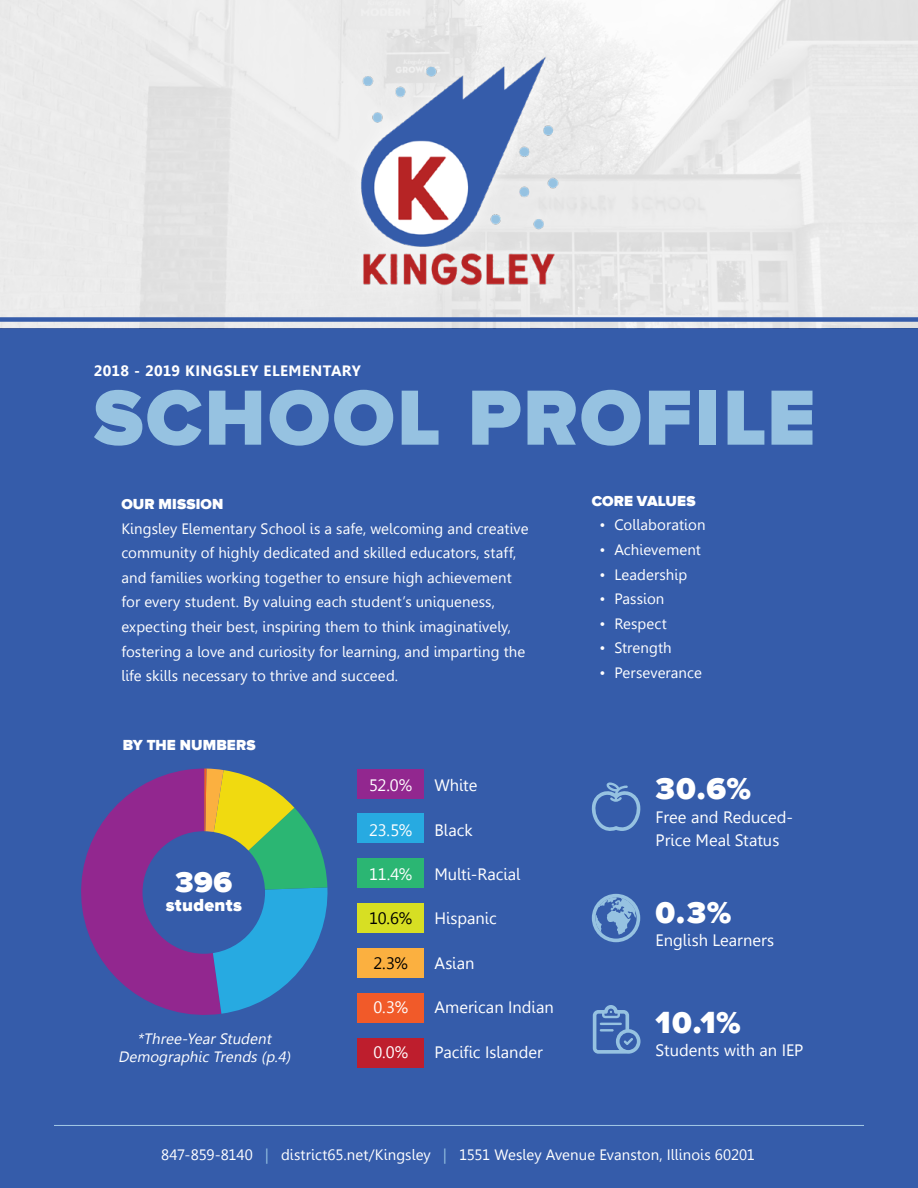
<style>
.page{position:relative;width:918px;height:1188px;background:#fff}
.page>*{position:absolute;margin:0;border:0;box-sizing:border-box;transform-origin:0 0}
.t1{font:900 81px "Proxima NW01";letter-spacing:.03em;color:#96c2e1}
.t2{font:900 31.5px "Proxima NW01";color:#fff}
.t3{font:900 30px "Proxima NW01";color:#fff}
.t4{font:900 18px "Proxima NW01";letter-spacing:.02em;color:#fff}
.t5{font:16.5px/23.2px "Leelawadee";color:#fff}
.t6{font:16.5px "Leelawadee";color:#000}
.t7{font:15px/24.6px "Leelawadee";letter-spacing:.005em;color:#fff}
.t8{font:italic 15px/18.6px "Leelawadee";color:#fff;text-align:center}
.t9{font:900 15px "Proxima NW01";letter-spacing:.01em;color:#fff}
.t10{font:700 15px "Leelawadee";letter-spacing:.025em;color:#fff}
.s1{color:#96c2e1}
</style>
<div class="page">
<div style="left:0;top:328px;width:918px;height:860px;background:#355caa"></div>
<svg style="left:81px;top:769px;width:247px;height:246px"></svg>
<svg style="left:0;top:0;width:918px;height:328px;fill:#ebebeb"></svg>
<div style="left:343px;top:41px;width:232px;height:261px;background:#fff;opacity:.85"></div>
<img style="left:356px;top:52px;width:206px;height:236px">
<div style="left:0;top:317px;width:918px;height:5px;background:#355caa"></div>
<div style="left:143px;top:831px;width:122px;height:123px;background:#355caa;border-radius:50%"></div>
<div style="left:357px;top:1038px;width:66px;height:30px;background:#be1e2d"></div>
<div style="left:357px;top:993px;width:66px;height:30px;background:#f15a29"></div>
<div style="left:357px;top:948px;width:66px;height:30px;background:#fbb040"></div>
<div style="left:357px;top:903px;width:66px;height:30px;background:#d7df23"></div>
<div style="left:357px;top:858px;width:66px;height:30px;background:#2bb673"></div>
<div style="left:357px;top:813px;width:66px;height:30px;background:#27aae1"></div>
<div style="left:357px;top:769px;width:66px;height:29px;background:#92278f"></div>
<svg style="left:591px;top:782px;width:50px;height:49px"></svg>
<svg style="left:593px;top:1005px;width:48px;height:49px"></svg>
<hr style="left:600px;top:1023px;width:22px;height:2px;background:#96c2e1">
<hr style="left:600px;top:1029px;width:14px;height:3px;background:#96c2e1">
<svg style="left:592px;top:894px;width:48px;height:48px"></svg>
<hr style="left:54px;top:1125px;width:810px;height:1px;background:#a6cbe6">
<p class="t10" style="left:94px;top:362px;width:269px">2018 - 2019 KINGSLEY ELEMENTARY</p>
<h1 class="t1" style="left:94px;top:371px;width:723px">SCHOOL PROFILE</h1>
<p class="t9" style="left:121px;top:495px;width:104px">OUR MISSION</p>
<p class="t7" style="left:121px;top:516px;width:409px">Kingsley Elementary School is a safe, welcoming and creative community of highly dedicated and skilled educators, staff, and families working together to ensure high achievement for every student. By valuing each student’s uniqueness, expecting their best, inspiring them to think imaginatively, fostering a love and curiosity for learning, and imparting the life skills necessary to thrive and succeed.</p>
<p class="t9" style="left:123px;top:736px;width:134px">BY THE NUMBERS</p>
<h3 class="t3" style="left:175px;top:865px;width:59px">396</h3>
<p class="t4" style="left:166px;top:894px;width:78px">students</p>
<p class="t8" style="left:118px;top:1029px;width:177px">*Three-Year Student<br>Demographic Trends (p.4)</p>
<p class="t5" style="left:369px;top:774px;width:45px">52.0%</p>
<p class="t5" style="left:369px;top:818px;width:45px">23.5%</p>
<p class="t5" style="left:369px;top:863px;width:45px">11.4%</p>
<p class="t6" style="left:369px;top:909px;width:44px">10.6%</p>
<p class="t6" style="left:373px;top:953px;width:36px">2.3%</p>
<p class="t5" style="left:373px;top:996px;width:36px">0.3%</p>
<p class="t5" style="left:373px;top:1040px;width:36px">0.0%</p>
<p class="t5" style="left:434px;top:774px;width:44px">White</p>
<p class="t5" style="left:434px;top:818px;width:40px">Black</p>
<p class="t5" style="left:434px;top:863px;width:88px">Multi-Racial</p>
<p class="t5" style="left:434px;top:907px;width:64px">Hispanic</p>
<p class="t5" style="left:434px;top:951px;width:42px">Asian</p>
<p class="t5" style="left:434px;top:996px;width:121px">American Indian</p>
<p class="t5" style="left:434px;top:1040px;width:110px">Pacific Islander</p>
<p class="t9" style="left:592px;top:492px;width:105px">CORE VALUES</p>
<p class="t7" style="left:599px;top:513px;width:108px">• Collaboration</p>
<p class="t7" style="left:599px;top:538px;width:103px">• Achievement</p>
<p class="t7" style="left:599px;top:562px;width:89px">• Leadership</p>
<p class="t7" style="left:599px;top:587px;width:67px">• Passion</p>
<p class="t7" style="left:599px;top:611px;width:69px">• Respect</p>
<p class="t7" style="left:599px;top:636px;width:74px">• Strength</p>
<p class="t7" style="left:599px;top:661px;width:104px">• Perseverance</p>
<h2 class="t2" style="left:656px;top:771px;width:97px">30.6%</h2>
<p class="t5" style="left:656px;top:805px;width:139px">Free and Reduced-<br>Price Meal Status</p>
<h2 class="t2" style="left:656px;top:894px;width:78px">0.3%</h2>
<p class="t5" style="left:656px;top:929px;width:120px">English Learners</p>
<h2 class="t2" style="left:656px;top:1004px;width:87px">10.1%</h2>
<p class="t5" style="left:656px;top:1039px;width:149px">Students with an IEP</p>
<p class="t7" style="left:161px;top:1143px;width:595px">847-859-8140 <span class="s1">|</span> district65.net/Kingsley <span class="s1">|</span> 1551 Wesley Avenue Evanston, Illinois 60201</p>
</div>
